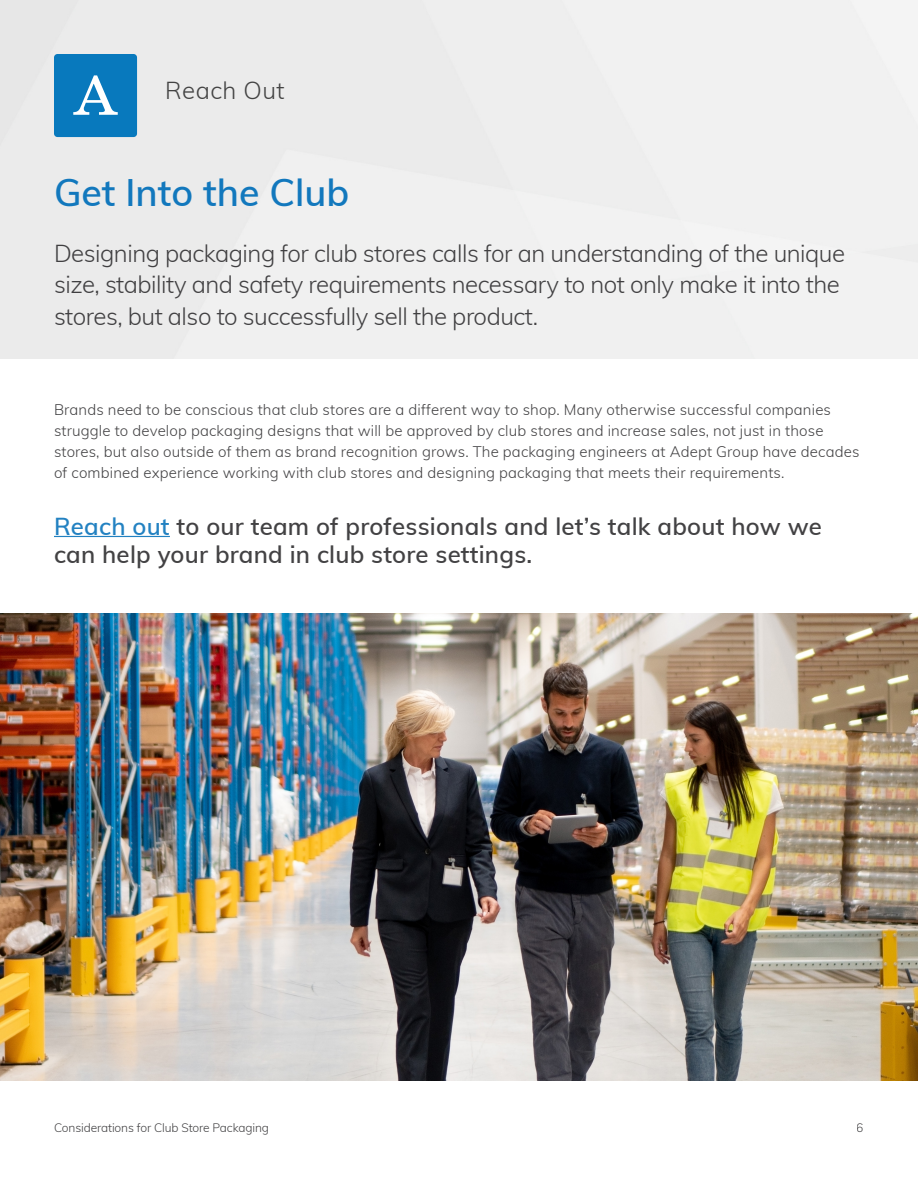
<style>
.page{position:relative;width:918px;height:1188px;background:#fff}
.page>*{position:absolute;margin:0;border:0;box-sizing:border-box;transform-origin:0 0}
.t1{font:56.7px "School";color:#fff}
.t2{font:600 37.5px "Muli";color:#1278bd}
.t3{font:300 24px/31.5px "Muli";letter-spacing:-.02em;color:#343335}
.t4{font:600 24px/28.5px "Muli";letter-spacing:.01em;color:#343335}
.t5{font:300 24px "Muli";letter-spacing:.02em;color:#434343}
.t6{font:300 15px/21px "Muli";letter-spacing:.01em;color:#343335}
.t7{font:300 12px "Muli";letter-spacing:-.01em;color:#343335}
.s1{color:#1278bd}
</style>
<div class="page">
<div style="left:54px;top:54px;width:83px;height:83px;background:#0879bd;border-radius:4px"></div>
<hr style="left:54px;top:536px;width:116px;height:1px;background:#1278bd">
<img style="left:0;top:613px;width:918px;height:467px">
<p class="t1" style="left:73px;top:62px;width:46px">A</p>
<p class="t5" style="left:165px;top:73px;width:121px">Reach Out</p>
<p class="t2" style="left:54px;top:165px;width:297px">Get Into the Club</p>
<h3 class="t3" style="left:54px;top:236px;width:793px">Designing packaging for club stores calls for an understanding of the unique size, stability and safety requirements necessary to not only make it into the stores, but also to successfully sell the product.</h3>
<p class="t6" style="left:54px;top:398px;width:807px">Brands need to be conscious that club stores are a different way to shop. Many otherwise successful companies struggle to develop packaging designs that will be approved by club stores and increase sales, not just in those stores, but also outside of them as brand recognition grows. The packaging engineers at Adept Group have decades of combined experience working with club stores and designing packaging that meets their requirements.</p>
<h3 class="t4" style="left:54px;top:511px;width:769px"><span class="s1">Reach out</span> to our team of professionals and let’s talk about how we can help your brand in club store settings.</h3>
<p class="t7" style="left:54px;top:1119px;width:217px">Considerations for Club Store Packaging</p>
<p class="t7" style="left:857px;top:1119px;width:9px">6</p>
</div>
